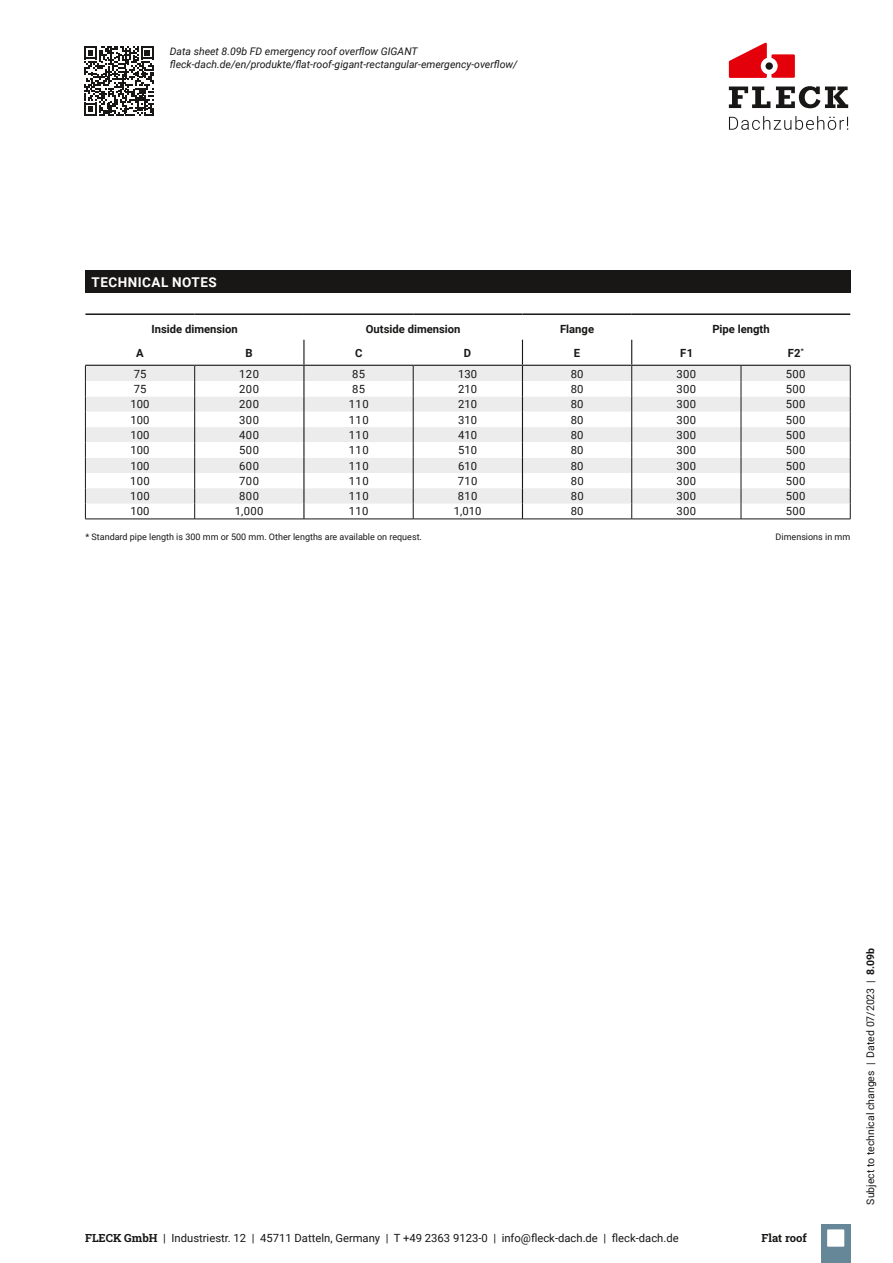
<style>
.page{position:relative;width:893px;height:1263px;background:#fff}
.page>*{position:absolute;margin:0;border:0;box-sizing:border-box;transform-origin:0 0}
.t1{font:700 13.5px "Roboto";letter-spacing:.035em;color:#fff}
.t2{font:11.25px "Roboto";letter-spacing:.015em;color:#181716}
.t3{font:700 11.25px "Roboto";color:#181716}
.t4{font:11.25px "Roboto Slab";color:#181716}
.t5{font:italic 10.5px/12.6px "Roboto";color:#181716}
.t6{font:10.5px "Roboto";color:#181716}
.t7{font:9px "Roboto";color:#181716}
.s1{font-family:"Roboto Slab"}
.s2{font-weight:700}
</style>
<div class="page">
<div style="left:821px;top:1224px;width:29px;height:39px;background:#658797"></div>
<svg style="left:827px;top:1229px;width:17px;height:18px"></svg>
<svg style="left:729px;top:43px;width:66px;height:35px"></svg>
<div style="left:765px;top:62px;width:8px;height:8px;background:#181716;border-radius:50%"></div>
<svg style="left:729px;top:87px;width:41px;height:21px"></svg>
<svg style="left:776px;top:86px;width:72px;height:22px"></svg>
<svg style="left:729px;top:116px;width:119px;height:14px"></svg>
<div style="left:85px;top:270px;width:765px;height:23px;background:#181716"></div>
<svg style="left:85px;top:339px;width:765px;height:180px"></svg>
<svg style="left:86px;top:366px;width:764px;height:138px;fill:#ececec"></svg>
<svg style="left:86px;top:381px;width:764px;height:77px"></svg>
<hr style="left:413px;top:365px;width:109px;height:1px;background:#181716">
<hr style="left:522px;top:365px;width:110px;height:1px;background:#181716">
<hr style="left:632px;top:365px;width:109px;height:1px;background:#181716">
<hr style="left:741px;top:365px;width:109px;height:1px;background:#181716">
<svg style="left:194px;top:366px;width:1px;height:153px"></svg>
<svg style="left:413px;top:366px;width:1px;height:153px"></svg>
<hr style="left:304px;top:365px;width:109px;height:1px;background:#181716">
<svg style="left:85px;top:366px;width:1px;height:153px"></svg>
<svg style="left:741px;top:366px;width:1px;height:153px"></svg>
<svg style="left:850px;top:366px;width:1px;height:153px"></svg>
<hr style="left:85px;top:365px;width:110px;height:1px;background:#181716">
<hr style="left:195px;top:365px;width:109px;height:1px;background:#181716">
<hr style="left:85px;top:313px;width:110px;height:2px;background:#181716">
<hr style="left:195px;top:313px;width:109px;height:2px;background:#181716">
<hr style="left:304px;top:313px;width:109px;height:2px;background:#181716">
<hr style="left:413px;top:313px;width:109px;height:2px;background:#181716">
<hr style="left:522px;top:313px;width:110px;height:2px;background:#181716">
<hr style="left:632px;top:313px;width:109px;height:2px;background:#181716">
<hr style="left:741px;top:313px;width:109px;height:2px;background:#181716">
<hr style="left:741px;top:519px;width:109px;height:1px;background:#181716">
<svg style="left:303px;top:340px;width:1px;height:179px"></svg>
<svg style="left:522px;top:340px;width:1px;height:179px"></svg>
<svg style="left:631px;top:340px;width:1px;height:179px"></svg>
<hr style="left:85px;top:519px;width:110px;height:1px;background:#181716">
<hr style="left:195px;top:519px;width:109px;height:1px;background:#181716">
<hr style="left:304px;top:519px;width:109px;height:1px;background:#181716">
<hr style="left:413px;top:519px;width:109px;height:1px;background:#181716">
<hr style="left:522px;top:519px;width:110px;height:1px;background:#181716">
<hr style="left:632px;top:519px;width:109px;height:1px;background:#181716">
<svg style="left:84px;top:46px;width:70px;height:70px"></svg>
<p class="t5" style="left:170px;top:45px;width:349px">Data sheet 8.09b FD emergency roof overflow GIGANT fleck-dach.de/en/produkte/flat-roof-gigant-rectangular-emergency-overflow/</p>
<p class="t1" style="left:92px;top:272px;width:127px">TECHNICAL NOTES</p>
<p class="t3" style="left:151px;top:321px;width:88px">Inside dimension</p>
<p class="t3" style="left:366px;top:321px;width:96px">Outside dimension</p>
<p class="t3" style="left:560px;top:321px;width:35px">Flange</p>
<p class="t3" style="left:712px;top:321px;width:59px">Pipe length</p>
<p class="t3" style="left:136px;top:345px;width:9px">A</p>
<p class="t3" style="left:245px;top:345px;width:9px">B</p>
<p class="t3" style="left:355px;top:345px;width:9px">C</p>
<p class="t3" style="left:464px;top:345px;width:9px">D</p>
<p class="t3" style="left:574px;top:345px;width:8px">E</p>
<p class="t3" style="left:680px;top:345px;width:15px">F1</p>
<p class="t3" style="left:788px;top:345px;width:18px">F2<sup>*</sup></p>
<p class="t2" style="left:134px;top:366px;width:14px">75</p>
<p class="t2" style="left:239px;top:366px;width:21px">120</p>
<p class="t2" style="left:352px;top:366px;width:15px">85</p>
<p class="t2" style="left:458px;top:366px;width:20px">130</p>
<p class="t2" style="left:571px;top:366px;width:14px">80</p>
<p class="t2" style="left:676px;top:366px;width:21px">300</p>
<p class="t2" style="left:786px;top:366px;width:21px">500</p>
<p class="t2" style="left:134px;top:381px;width:14px">75</p>
<p class="t2" style="left:239px;top:381px;width:21px">200</p>
<p class="t2" style="left:352px;top:381px;width:15px">85</p>
<p class="t2" style="left:458px;top:381px;width:20px">210</p>
<p class="t2" style="left:571px;top:381px;width:14px">80</p>
<p class="t2" style="left:676px;top:381px;width:21px">300</p>
<p class="t2" style="left:786px;top:381px;width:21px">500</p>
<p class="t2" style="left:131px;top:396px;width:20px">100</p>
<p class="t2" style="left:239px;top:396px;width:21px">200</p>
<p class="t2" style="left:349px;top:396px;width:21px">110</p>
<p class="t2" style="left:458px;top:396px;width:20px">210</p>
<p class="t2" style="left:571px;top:396px;width:14px">80</p>
<p class="t2" style="left:676px;top:396px;width:21px">300</p>
<p class="t2" style="left:786px;top:396px;width:21px">500</p>
<p class="t2" style="left:131px;top:412px;width:20px">100</p>
<p class="t2" style="left:239px;top:412px;width:21px">300</p>
<p class="t2" style="left:349px;top:412px;width:21px">110</p>
<p class="t2" style="left:458px;top:412px;width:20px">310</p>
<p class="t2" style="left:571px;top:412px;width:14px">80</p>
<p class="t2" style="left:676px;top:412px;width:21px">300</p>
<p class="t2" style="left:786px;top:412px;width:21px">500</p>
<p class="t2" style="left:131px;top:427px;width:20px">100</p>
<p class="t2" style="left:239px;top:427px;width:21px">400</p>
<p class="t2" style="left:349px;top:427px;width:21px">110</p>
<p class="t2" style="left:458px;top:427px;width:20px">410</p>
<p class="t2" style="left:571px;top:427px;width:14px">80</p>
<p class="t2" style="left:676px;top:427px;width:21px">300</p>
<p class="t2" style="left:786px;top:427px;width:21px">500</p>
<p class="t2" style="left:131px;top:442px;width:20px">100</p>
<p class="t2" style="left:239px;top:442px;width:21px">500</p>
<p class="t2" style="left:349px;top:442px;width:21px">110</p>
<p class="t2" style="left:458px;top:442px;width:20px">510</p>
<p class="t2" style="left:571px;top:442px;width:14px">80</p>
<p class="t2" style="left:676px;top:442px;width:21px">300</p>
<p class="t2" style="left:786px;top:442px;width:21px">500</p>
<p class="t2" style="left:131px;top:458px;width:20px">100</p>
<p class="t2" style="left:239px;top:458px;width:21px">600</p>
<p class="t2" style="left:349px;top:458px;width:21px">110</p>
<p class="t2" style="left:458px;top:458px;width:20px">610</p>
<p class="t2" style="left:571px;top:458px;width:14px">80</p>
<p class="t2" style="left:676px;top:458px;width:21px">300</p>
<p class="t2" style="left:786px;top:458px;width:21px">500</p>
<p class="t2" style="left:130px;top:473px;width:21px">100</p>
<p class="t2" style="left:239px;top:473px;width:21px">700</p>
<p class="t2" style="left:349px;top:473px;width:21px">110</p>
<p class="t2" style="left:458px;top:473px;width:21px">710</p>
<p class="t2" style="left:571px;top:473px;width:15px">80</p>
<p class="t2" style="left:676px;top:473px;width:21px">300</p>
<p class="t2" style="left:786px;top:473px;width:21px">500</p>
<p class="t2" style="left:130px;top:488px;width:21px">100</p>
<p class="t2" style="left:239px;top:488px;width:21px">800</p>
<p class="t2" style="left:349px;top:488px;width:21px">110</p>
<p class="t2" style="left:458px;top:488px;width:21px">810</p>
<p class="t2" style="left:571px;top:488px;width:15px">80</p>
<p class="t2" style="left:676px;top:488px;width:21px">300</p>
<p class="t2" style="left:786px;top:488px;width:21px">500</p>
<p class="t2" style="left:131px;top:503px;width:20px">100</p>
<p class="t2" style="left:235px;top:503px;width:30px">1,000</p>
<p class="t2" style="left:349px;top:503px;width:21px">110</p>
<p class="t2" style="left:454px;top:503px;width:29px">1,010</p>
<p class="t2" style="left:571px;top:503px;width:14px">80</p>
<p class="t2" style="left:676px;top:503px;width:21px">300</p>
<p class="t2" style="left:786px;top:503px;width:21px">500</p>
<p class="t7" style="left:85px;top:530px;width:338px">* Standard pipe length is 300 mm or 500 mm. Other lengths are available on request.</p>
<p class="t7" style="left:776px;top:530px;width:76px">Dimensions in mm</p>
<p class="t2" style="left:85px;top:1230px;width:595px"><span class="s1">FLECK GmbH</span> | Industriestr. 12 | 45711 Datteln, Germany | T +49 2363 9123-0 | info@fleck-dach.de | fleck-dach.de</p>
<p class="t4" style="left:761px;top:1230px;width:47px">Flat roof</p>
<p class="t6" style="left:863px;top:1205px;width:258px;rotate:-90deg">Subject to technical changes | Dated 07/2023 | <span class="s2">8.09b</span></p>
</div>
